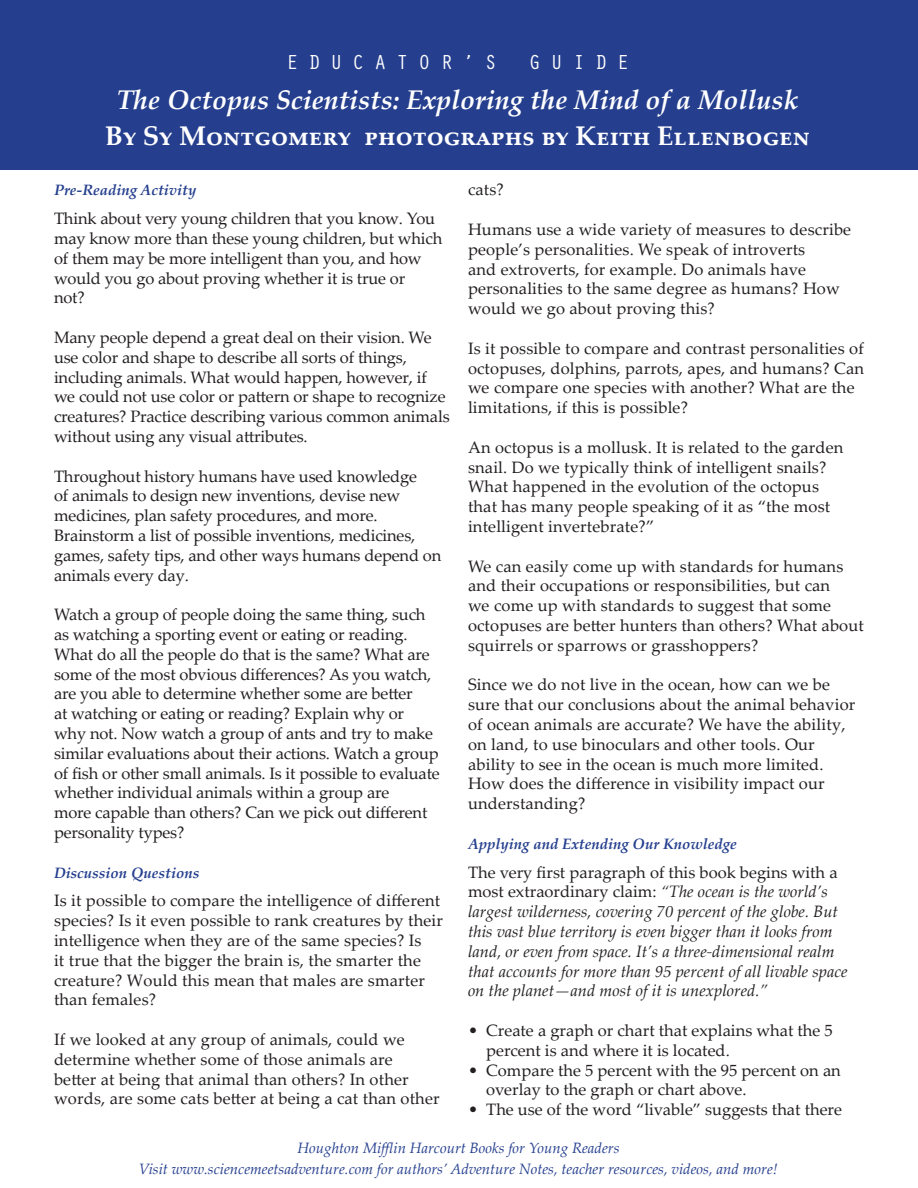
<style>
.page{position:relative;width:918px;height:1188px;background:#fff}
.page>*{position:absolute;margin:0;border:0;box-sizing:border-box;transform-origin:0 0}
.t1{font:italic 700 27px "Palatino Linotype";color:#fff}
.t2{font:700 27px "Palatino Linotype";color:#fff}
.t3{font:21px "Orator Std";letter-spacing:.45em;color:#fff}
.t4{font:16.5px/19.8px "Palatino Linotype";letter-spacing:.01em;color:#231f20}
.t5{font:16.5px/19.8px "Palatino Linotype";letter-spacing:-.01em;color:#231f20}
.t6{font:italic 16.5px/19.8px "Palatino Linotype";color:#231f20}
.t7{font:italic 15px/21px "Palatino Linotype";color:#253f8e;text-align:center}
.t8{font:italic 700 15px "Palatino Linotype";color:#253f8e}
.s1{font-style:normal}
</style>
<div class="page">
<div style="left:0;top:0;width:918px;height:169px;background:#253f8e"></div>
<p class="t3" style="left:286px;top:47px;width:213px">EDUCATOR’S</p>
<p class="t3" style="left:529px;top:47px;width:102px">GUIDE</p>
<h1 class="t1" style="left:117px;top:81px;width:683px">The Octopus Scientists: Exploring the Mind of a Mollusk</h1>
<h1 class="t2" style="left:105px;top:117px;width:706px">By Sy Montgomery photographs by Keith Ellenbogen</h1>
<p class="t8" style="left:54px;top:180px;width:144px">Pre-Reading Activity</p>
<p class="t5" style="left:54px;top:208px;width:390px">Think about very young children that you know. You may know more than these young children, but which of them may be more intelligent than you, and how would you go about proving whether it is true or<br>not?</p>
<p class="t5" style="left:54px;top:327px;width:397px">Many people depend a great deal on their vision. We use color and shape to describe all sorts of things, including animals. What would happen, however, if we could not use color or pattern or shape to recognize creatures? Practice describing various common animals without using any visual attributes.</p>
<p class="t5" style="left:54px;top:465px;width:389px">Throughout history humans have used knowledge<br>of animals to design new inventions, devise new medicines, plan safety procedures, and more.<br>Brainstorm a list of possible inventions, medicines, games, safety tips, and other ways humans depend on animals every day.</p>
<p class="t5" style="left:54px;top:604px;width:387px">Watch a group of people doing the same thing, such as watching a sporting event or eating or reading.<br>What do all the people do that is the same? What are some of the most obvious differences? As you watch, are you able to determine whether some are better<br>at watching or eating or reading? Explain why or why not. Now watch a group of ants and try to make similar evaluations about their actions. Watch a group of fish or other small animals. Is it possible to evaluate whether individual animals within a group are<br>more capable than others? Can we pick out different personality types?</p>
<p class="t8" style="left:54px;top:862px;width:147px">Discussion Questions</p>
<p class="t4" style="left:54px;top:890px;width:391px">Is it possible to compare the intelligence of different species? Is it even possible to rank creatures by their intelligence when they are of the same species? Is<br>it true that the bigger the brain is, the smarter the creature? Would this mean that males are smarter than females?</p>
<p class="t4" style="left:54px;top:1029px;width:387px">If we looked at any group of animals, could we determine whether some of those animals are<br>better at being that animal than others? In other words, are some cats better at being a cat than other</p>
<p class="t4" style="left:468px;top:179px;width:37px">cats?</p>
<p class="t4" style="left:468px;top:219px;width:385px">Humans use a wide variety of measures to describe people’s personalities. We speak of introverts<br>and extroverts, for example. Do animals have personalities to the same degree as humans? How would we go about proving this?</p>
<p class="t4" style="left:468px;top:338px;width:398px">Is it possible to compare and contrast personalities of octopuses, dolphins, parrots, apes, and humans? Can we compare one species with another? What are the limitations, if this is possible?</p>
<p class="t4" style="left:468px;top:437px;width:377px">An octopus is a mollusk. It is related to the garden snail. Do we typically think of intelligent snails?<br>What happened in the evolution of the octopus that has many people speaking of it as “the most intelligent invertebrate?”</p>
<p class="t4" style="left:468px;top:555px;width:397px">We can easily come up with standards for humans and their occupations or responsibilities, but can<br>we come up with standards to suggest that some octopuses are better hunters than others? What about squirrels or sparrows or grasshoppers?</p>
<p class="t4" style="left:468px;top:674px;width:389px">Since we do not live in the ocean, how can we be sure that our conclusions about the animal behavior of ocean animals are accurate? We have the ability, on land, to use binoculars and other tools. Our ability to see in the ocean is much more limited.<br>How does the difference in visibility impact our understanding?</p>
<p class="t8" style="left:468px;top:833px;width:270px">Applying and Extending Our Knowledge</p>
<p class="t6" style="left:468px;top:861px;width:381px"><span class="s1">The very first paragraph of this book begins with a most extraordinary claim:</span> “The ocean is the world’s largest wilderness, covering 70 percent of the globe. But this vast blue territory is even bigger than it looks from land, or even from space. It’s a three-dimensional realm that accounts for more than 95 percent of all livable space on the planet—and most of it is unexplored.”</p>
<p class="t4" style="left:486px;top:1020px;width:348px;text-indent:-18px">• Create a graph or chart that explains what the 5 percent is and where it is located.</p>
<p class="t4" style="left:486px;top:1059px;width:356px;text-indent:-18px">• Compare the 5 percent with the 95 percent on an overlay to the graph or chart above.</p>
<p class="t4" style="left:468px;top:1099px;width:376px">• The use of the word “livable” suggests that there</p>
<p class="t7" style="left:139px;top:1137px;width:640px">Houghton Mifflin Harcourt Books for Young Readers<br>Visit www.sciencemeetsadventure.com for authors’ Adventure Notes, teacher resources, videos, and more!</p>
</div>
